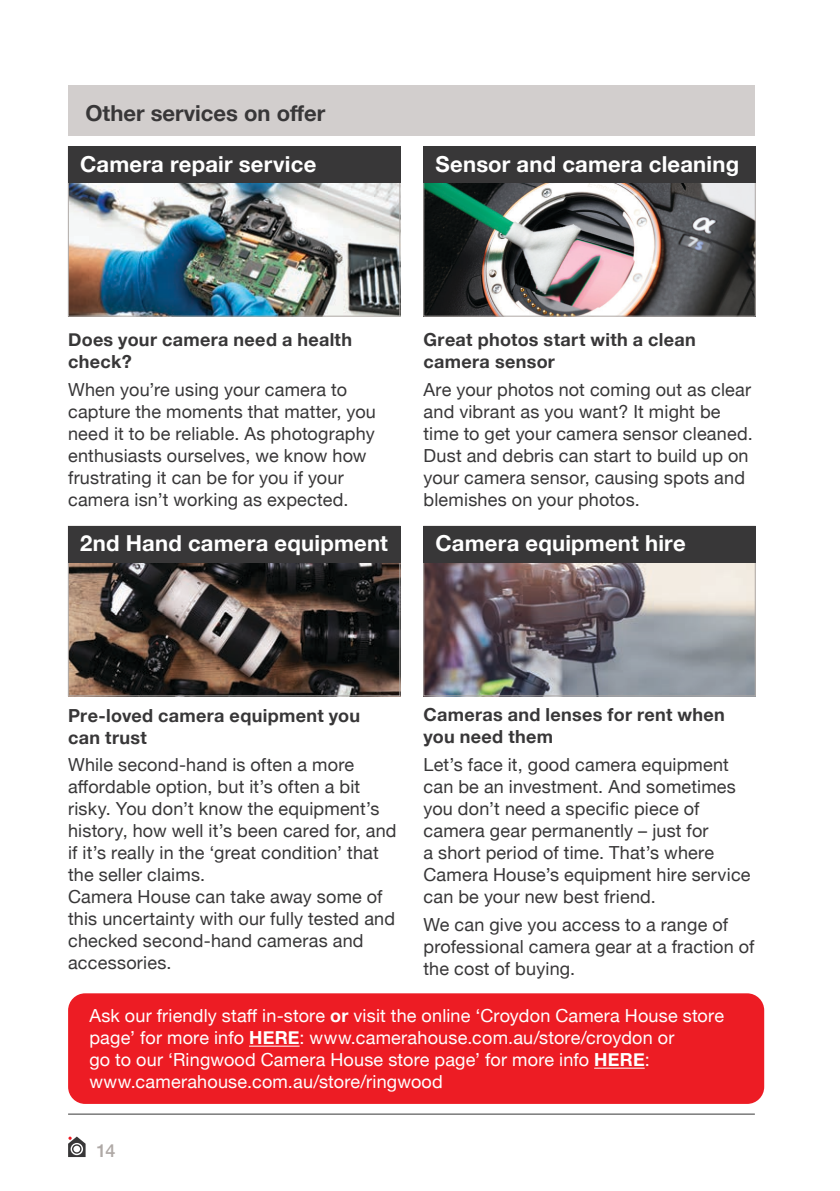
<style>
.page{position:relative;width:840px;height:1191px;background:#fff}
.page>*{position:absolute;margin:0;border:0;box-sizing:border-box;transform-origin:0 0}
.t1{font:700 22px "Helvetica Neue";letter-spacing:.01em;color:#fff}
.t2{font:700 22px "Helvetica Neue";color:#383738}
.t3{font:18px/22px "Helvetica Neue";letter-spacing:.01em;color:#383738}
.t4{font:18px/22px "Helvetica Neue";letter-spacing:.01em;color:#fff}
.t5{font:700 18px/22px "Helvetica Neue";letter-spacing:.02em;color:#383738}
.t6{font:500 18px "Helvetica Neue";color:#afa9a6}
.s1{font-weight:700}
</style>
<div class="page">
<svg style="left:68px;top:1136px;width:17px;height:21px"></svg>
<hr style="left:68px;top:1113px;width:686px;height:1px;background:#383738">
<div style="left:68px;top:993px;width:695px;height:111px;background:#ed1c24;border-radius:17px"></div>
<img style="left:70px;top:183px;width:328px;height:131px">
<div style="left:68px;top:146px;width:332px;height:170px;border:1px solid #afa9a6"></div>
<img style="left:70px;top:563px;width:328px;height:131px">
<div style="left:68px;top:526px;width:332px;height:170px;border:1px solid #afa9a6"></div>
<img style="left:425px;top:183px;width:328px;height:131px">
<div style="left:423px;top:146px;width:332px;height:170px;border:1px solid #afa9a6"></div>
<img style="left:425px;top:563px;width:328px;height:131px">
<div style="left:423px;top:526px;width:332px;height:170px;border:1px solid #afa9a6"></div>
<div style="left:68px;top:85px;width:686px;height:50px;background:#d2cecd"></div>
<div style="left:68px;top:146px;width:332px;height:37px;background:#383738"></div>
<div style="left:68px;top:526px;width:332px;height:37px;background:#383738"></div>
<div style="left:423px;top:146px;width:332px;height:37px;background:#383738"></div>
<div style="left:423px;top:526px;width:332px;height:37px;background:#383738"></div>
<hr style="left:249px;top:1045px;width:50px;height:1px;background:#fff">
<hr style="left:594px;top:1067px;width:50px;height:1px;background:#fff">
<p class="t2" style="left:85px;top:96px;width:241px">Other services on offer</p>
<p class="t1" style="left:80px;top:146px;width:237px">Camera repair service</p>
<p class="t1" style="left:435px;top:146px;width:305px">Sensor and camera cleaning</p>
<p class="t5" style="left:68px;top:329px;width:285px">Does your camera need a health check?</p>
<p class="t3" style="left:68px;top:379px;width:309px">When you’re using your camera to capture the moments that matter, you need it to be reliable. As photography enthusiasts ourselves, we know how frustrating it can be for you if your camera isn’t working as expected.</p>
<p class="t1" style="left:80px;top:526px;width:309px">2nd Hand camera equipment</p>
<p class="t5" style="left:423px;top:329px;width:274px">Great photos start with a clean camera sensor</p>
<p class="t3" style="left:423px;top:379px;width:330px">Are your photos not coming out as clear and vibrant as you want? It might be time to get your camera sensor cleaned.<br>Dust and debris can start to build up on your camera sensor, causing spots and blemishes on your photos.</p>
<p class="t1" style="left:435px;top:526px;width:251px">Camera equipment hire</p>
<p class="t5" style="left:68px;top:704px;width:293px">Pre-loved camera equipment you can trust</p>
<p class="t3" style="left:68px;top:755px;width:330px">While second-hand is often a more affordable option, but it’s often a bit risky. You don’t know the equipment’s history, how well it’s been cared for, and if it’s really in the ‘great condition’ that the seller claims.<br>Camera House can take away some of this uncertainty with our fully tested and checked second-hand cameras and accessories.</p>
<p class="t5" style="left:423px;top:704px;width:303px">Cameras and lenses for rent when you need them</p>
<p class="t3" style="left:423px;top:754px;width:328px">Let’s face it, good camera equipment can be an investment. And sometimes you don’t need a specific piece of camera gear permanently – just for<br>a short period of time. That’s where Camera House’s equipment hire service can be your new best friend.</p>
<p class="t3" style="left:423px;top:914px;width:332px">We can give you access to a range of professional camera gear at a fraction of the cost of buying.</p>
<p class="t4" style="left:89px;top:1006px;width:635px">Ask our friendly staff in-store <span class="s1">or</span> visit the online ‘Croydon Camera House store page’ for more info <span class="s1">HERE</span>: www.camerahouse.com.au/store/croydon or<br>go to our ‘Ringwood Camera House store page’ for more info <span class="s1">HERE</span>: www.camerahouse.com.au/store/ringwood</p>
<p class="t6" style="left:96px;top:1136px;width:20px">14</p>
</div>
